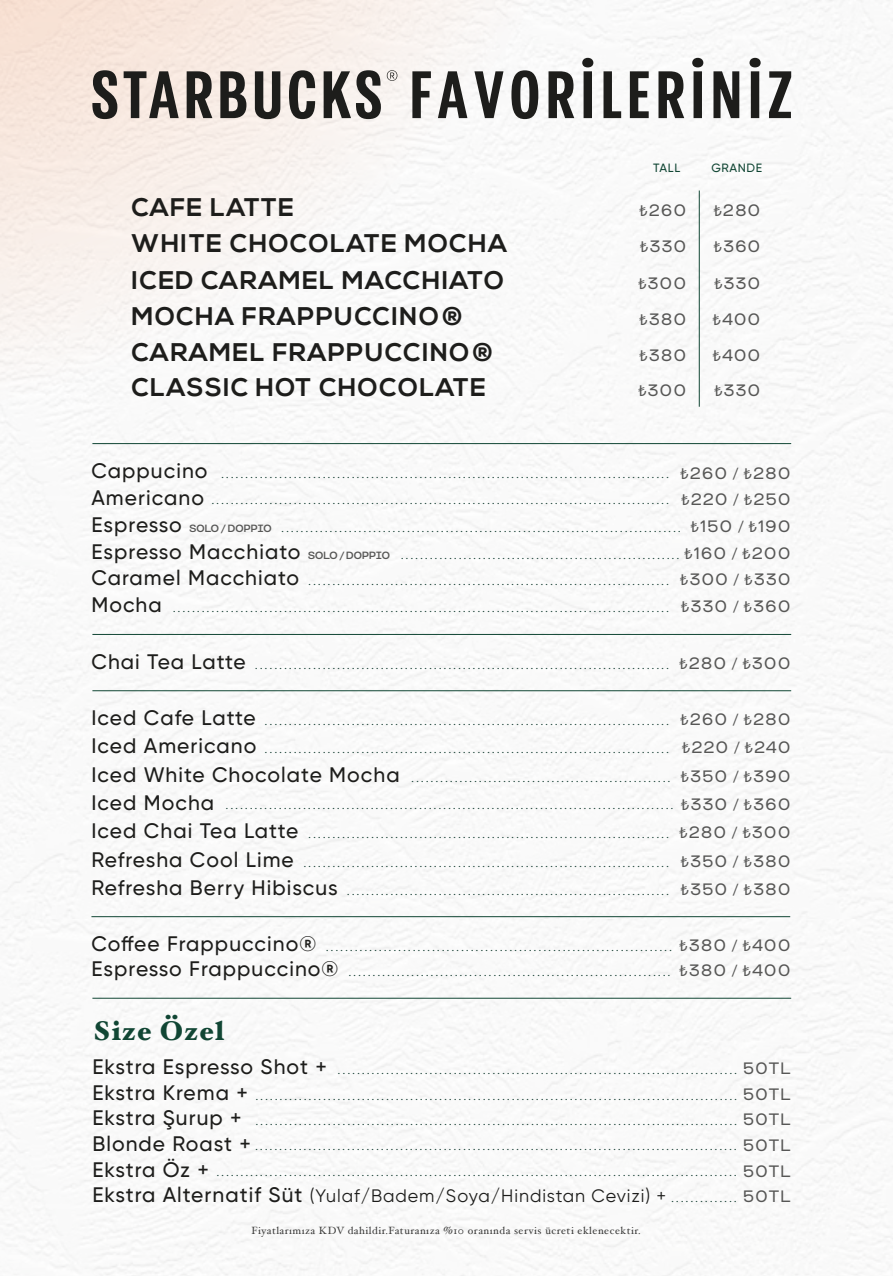
<style>
.page{position:relative;width:893px;height:1276px;background:#fff}
.page>*{position:absolute;margin:0;border:0;box-sizing:border-box;transform-origin:0 0}
.t1{font:900 27px "Hoefler Text";letter-spacing:.05em;color:#114634}
.t2{font:700 25.5px/36px "Nexa";letter-spacing:.05em;color:#1d1d1b}
.t3{font:500 21px "Gilroy";letter-spacing:.05em;color:#1d1d1b}
.t4{font:18px "Gilroy";letter-spacing:.05em;color:#1d1d1b}
.t5{font:500 16.5px "TT Travels Trl";letter-spacing:.05em;color:#575756}
.t6{font:12px/25.2px "Metropolis";color:#10392d;text-align:right}
.t7{font:500 12px "Gilroy";letter-spacing:.05em;color:#114634}
.t8{font:10.5px "Hoefler Text";letter-spacing:.05em;color:#3c3c3b}
.t9{font:600 10.5px "TT Travels Trl";letter-spacing:-.05em;color:#575756}
.s1{font-family:"Myriad Pro";font-weight:400}
.s2{font-family:"Gilroy";font-weight:500;font-size:21px;color:#1d1d1b}
.s3{font-family:"TT Travels Trl";font-weight:600;font-size:10.5px;color:#575756}
.s4{font-family:"TT Travels Trl";font-weight:500;font-size:16.5px;color:#575756}
.s5{font-weight:500;font-size:21px}
.s6{font-family:"Metropolis";font-size:12px;color:#10392d}
</style>
<div class="page">
<svg style="left:92px;top:70px;width:25px;height:49px"></svg>
<svg style="left:124px;top:71px;width:55px;height:47px"></svg>
<svg style="left:187px;top:71px;width:25px;height:47px"></svg>
<svg style="left:220px;top:71px;width:26px;height:47px"></svg>
<svg style="left:255px;top:71px;width:25px;height:48px"></svg>
<svg style="left:289px;top:70px;width:26px;height:49px"></svg>
<svg style="left:324px;top:70px;width:57px;height:49px"></svg>
<svg style="left:387px;top:70px;width:10px;height:11px"></svg>
<svg style="left:412px;top:71px;width:19px;height:47px"></svg>
<svg style="left:438px;top:71px;width:29px;height:47px"></svg>
<svg style="left:474px;top:71px;width:29px;height:47px"></svg>
<svg style="left:511px;top:70px;width:27px;height:49px"></svg>
<svg style="left:548px;top:71px;width:26px;height:47px"></svg>
<svg style="left:582px;top:58px;width:11px;height:60px"></svg>
<svg style="left:603px;top:71px;width:18px;height:47px"></svg>
<svg style="left:630px;top:71px;width:19px;height:47px"></svg>
<svg style="left:658px;top:71px;width:26px;height:47px"></svg>
<svg style="left:692px;top:58px;width:11px;height:60px"></svg>
<svg style="left:713px;top:71px;width:26px;height:47px"></svg>
<svg style="left:749px;top:58px;width:12px;height:60px"></svg>
<svg style="left:769px;top:71px;width:22px;height:47px"></svg>
<hr style="left:92px;top:443px;width:699px;height:1px;background:#114634">
<hr style="left:92px;top:634px;width:699px;height:1px;background:#114634">
<hr style="left:92px;top:690px;width:699px;height:1px;background:#114634">
<hr style="left:91px;top:916px;width:699px;height:1px;background:#114634">
<hr style="left:92px;top:998px;width:699px;height:1px;background:#114634">
<hr style="left:699px;top:190px;width:1px;height:217px;background:#114634">
<p class="t7" style="left:653px;top:160px;width:29px">TALL</p>
<p class="t7" style="left:711px;top:160px;width:52px">GRANDE</p>
<h2 class="t2" style="left:132px;top:190px;width:377px">CAFE LATTE<br>WHITE CHOCOLATE MOCHA<br>ICED CARAMEL MACCHIATO<br>MOCHA FRAPPUCCINO®<br>CARAMEL FRAPPUCCINO®<br>CLASSIC HOT CHOCOLATE</h2>
<h3 class="t5" style="left:639px;top:201px;width:48px"><span class="s1">₺</span>260</h3>
<h3 class="t5" style="left:714px;top:201px;width:48px"><span class="s1">₺</span>280</h3>
<h3 class="t5" style="left:640px;top:236px;width:48px"><span class="s1">₺</span>330</h3>
<h3 class="t5" style="left:714px;top:236px;width:48px"><span class="s1">₺</span>360</h3>
<h3 class="t5" style="left:638px;top:274px;width:49px"><span class="s1">₺</span>300</h3>
<h3 class="t5" style="left:714px;top:274px;width:48px"><span class="s1">₺</span>330</h3>
<h3 class="t5" style="left:639px;top:309px;width:48px"><span class="s1">₺</span>380</h3>
<h3 class="t5" style="left:713px;top:309px;width:49px"><span class="s1">₺</span>400</h3>
<h3 class="t5" style="left:639px;top:345px;width:48px"><span class="s1">₺</span>380</h3>
<h3 class="t5" style="left:713px;top:345px;width:49px"><span class="s1">₺</span>400</h3>
<h3 class="t5" style="left:638px;top:380px;width:49px"><span class="s1">₺</span>300</h3>
<h3 class="t5" style="left:714px;top:380px;width:48px"><span class="s1">₺</span>330</h3>
<h3 class="t3" style="left:91px;top:458px;width:118px">Cappucino</h3>
<h3 class="t5" style="left:680px;top:464px;width:111px"><span class="s1">₺</span>260 <span class="s1">/ ₺</span>280</h3>
<h3 class="t3" style="left:91px;top:485px;width:114px">Americano</h3>
<h3 class="t5" style="left:681px;top:490px;width:111px"><span class="s1">₺</span>220 <span class="s1">/ ₺</span>250</h3>
<p class="t9" style="left:91px;top:522px;width:182px"><span class="s2">Espresso</span> SOLO / DOPPIO</p>
<h3 class="t5" style="left:691px;top:516px;width:101px"><span class="s1">₺</span>150 <span class="s1">/ ₺</span>190</h3>
<h3 class="t3" style="left:91px;top:538px;width:300px">Espresso Macchiato <span class="s3">SOLO / DOPPIO</span></h3>
<h3 class="t5" style="left:684px;top:543px;width:108px"><span class="s1">₺</span>160 <span class="s1">/ ₺</span>200</h3>
<h3 class="t3" style="left:91px;top:565px;width:209px">Caramel Macchiato</h3>
<h3 class="t5" style="left:680px;top:569px;width:112px"><span class="s1">₺</span>300 <span class="s1">/ ₺</span>330</h3>
<h3 class="t3" style="left:91px;top:591px;width:72px">Mocha</h3>
<h3 class="t5" style="left:681px;top:596px;width:111px"><span class="s1">₺</span>330 <span class="s1">/ ₺</span>360</h3>
<p class="t6" style="left:221px;top:461px;width:449px">.............................................................................................</p>
<p class="t6" style="left:211px;top:487px;width:459px">...............................................................................................</p>
<p class="t6" style="left:281px;top:515px;width:401px">...................................................................................</p>
<p class="t6" style="left:401px;top:542px;width:280px">..........................................................</p>
<p class="t6" style="left:308px;top:568px;width:362px">...........................................................................</p>
<p class="t6" style="left:173px;top:595px;width:498px">.......................................................................................................</p>
<h3 class="t3" style="left:91px;top:648px;width:156px">Chai Tea Latte</h3>
<h3 class="t5" style="left:679px;top:653px;width:113px"><span class="s1">₺</span>280 <span class="s1">/ ₺</span>300</h3>
<p class="t6" style="left:255px;top:652px;width:416px">......................................................................................</p>
<h3 class="t3" style="left:91px;top:705px;width:166px">Iced Cafe Latte</h3>
<h3 class="t5" style="left:680px;top:709px;width:111px"><span class="s1">₺</span>260 <span class="s1">/ ₺</span>280</h3>
<h3 class="t3" style="left:91px;top:733px;width:167px">Iced Americano</h3>
<h3 class="t5" style="left:682px;top:738px;width:110px"><span class="s1">₺</span>220 <span class="s1">/ ₺</span>240</h3>
<h3 class="t3" style="left:91px;top:761px;width:310px">Iced White Chocolate Mocha</h3>
<h3 class="t5" style="left:681px;top:766px;width:111px"><span class="s1">₺</span>350 <span class="s1">/ ₺</span>390</h3>
<h3 class="t3" style="left:91px;top:790px;width:124px">Iced Mocha</h3>
<h3 class="t5" style="left:681px;top:794px;width:111px"><span class="s1">₺</span>330 <span class="s1">/ ₺</span>360</h3>
<h3 class="t3" style="left:91px;top:818px;width:208px">Iced Chai Tea Latte</h3>
<h3 class="t5" style="left:679px;top:822px;width:113px"><span class="s1">₺</span>280 <span class="s1">/ ₺</span>300</h3>
<h3 class="t3" style="left:91px;top:846px;width:204px">Refresha Cool Lime</h3>
<h3 class="t5" style="left:681px;top:851px;width:111px"><span class="s1">₺</span>350 <span class="s1">/ ₺</span>380</h3>
<h3 class="t3" style="left:91px;top:874px;width:248px">Refresha Berry Hibiscus</h3>
<h3 class="t5" style="left:681px;top:879px;width:111px"><span class="s1">₺</span>350 <span class="s1">/ ₺</span>380</h3>
<h3 class="t3" style="left:91px;top:931px;width:226px">Coffee Frappuccino®</h3>
<h3 class="t5" style="left:680px;top:935px;width:112px"><span class="s1">₺</span>380 <span class="s1">/ ₺</span>400</h3>
<h3 class="t3" style="left:91px;top:956px;width:248px">Espresso Frappuccino®</h3>
<h3 class="t5" style="left:680px;top:960px;width:112px"><span class="s1">₺</span>380 <span class="s1">/ ₺</span>400</h3>
<p class="t6" style="left:265px;top:708px;width:406px">....................................................................................</p>
<p class="t6" style="left:265px;top:737px;width:406px">....................................................................................</p>
<p class="t6" style="left:411px;top:765px;width:261px">......................................................</p>
<p class="t6" style="left:226px;top:792px;width:449px">.............................................................................................</p>
<p class="t6" style="left:308px;top:821px;width:362px">...........................................................................</p>
<p class="t6" style="left:303px;top:850px;width:367px">............................................................................</p>
<p class="t6" style="left:347px;top:878px;width:324px">...................................................................</p>
<p class="t6" style="left:326px;top:934px;width:348px">........................................................................ ...................................................................</p>
<h1 class="t1" style="left:92px;top:1015px;width:133px">Size Özel</h1>
<h3 class="t3" style="left:92px;top:1054px;width:236px">Ekstra Espresso Shot +</h3>
<h3 class="t5" style="left:743px;top:1058px;width:49px">50TL</h3>
<p class="t6" style="left:92px;top:1108px;width:700px"><span class="s2">Ekstra Şurup +</span> .................................................................................................... <span class="s4">50TL</span></p>
<p class="t6" style="left:338px;top:1057px;width:401px">...................................................................................</p>
<p class="t6" style="left:92px;top:1083px;width:700px"><span class="s2">Ekstra Krema +</span> .................................................................................................... <span class="s4">50TL</span></p>
<p class="t6" style="left:92px;top:1133px;width:700px;line-height:26px;text-align:left"><span class="s2">Blonde Roast +</span> .................................................................................................... <span class="s4">50TL<br></span><span class="s2">Ekstra Öz +</span> ............................................................................................................ <span class="s4">50TL</span></p>
<h3 class="t4" style="left:92px;top:1185px;width:700px"><span class="s5">Ekstra Alternatif Süt</span> (Yulaf/Badem/Soya/Hindistan Cevizi) + <span class="s6">..............</span> <span class="s4">50TL</span></h3>
<p class="t8" style="left:252px;top:1224px;width:391px">Fiyatlarımıza KDV dahildir.Faturanıza %10 oranında servis ücreti eklenecektir.</p>
</div>
